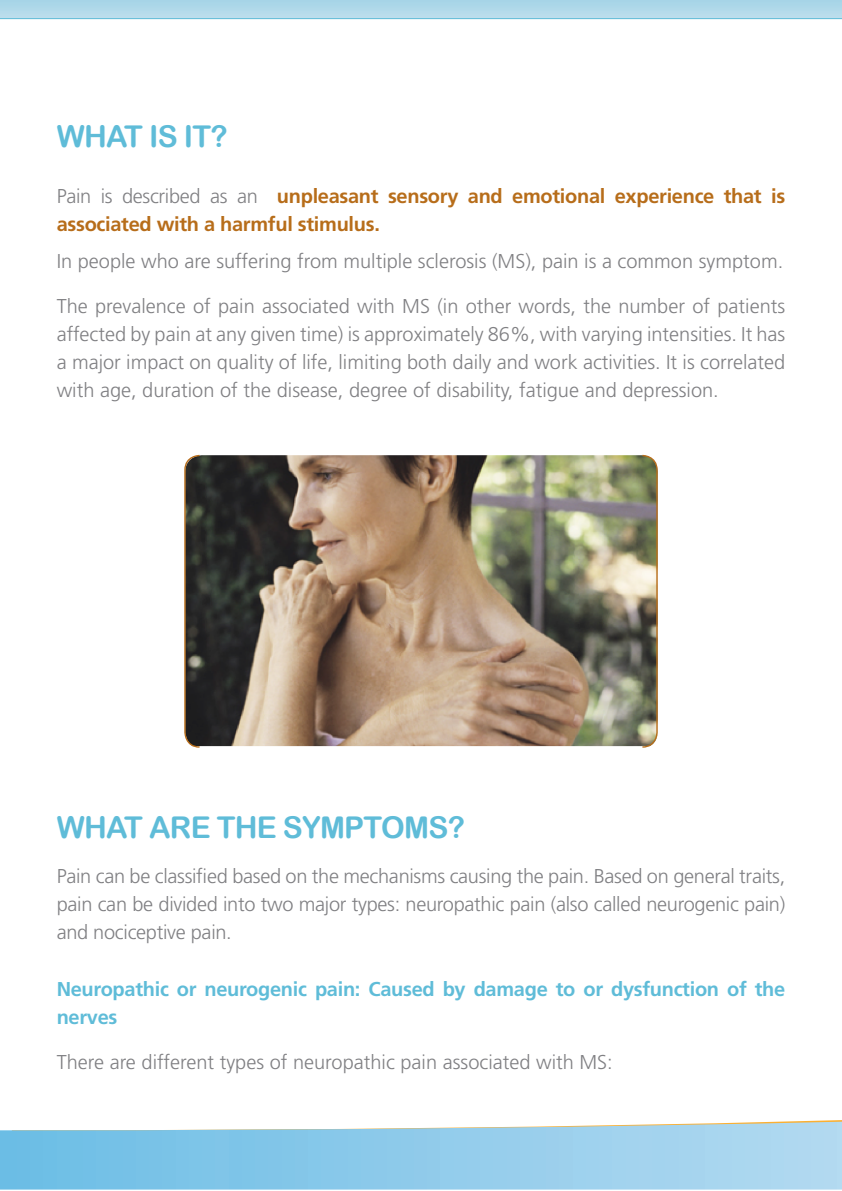
<style>
.page{position:relative;width:842px;height:1191px;background:#fff}
.page>*{position:absolute;margin:0;border:0;box-sizing:border-box;transform-origin:0 0}
.t1{font:30px "Arial Rounded MT Bold";letter-spacing:-.025em;color:#5fbcd8}
.t2{font:300 20px/28px "Frutiger";color:#808083;text-align:justify}
.t3{font:700 20px/28px "Frutiger";letter-spacing:-.015em;color:#b76d1a}
.t4{font:700 20px/28px "Frutiger";letter-spacing:-.015em;color:#5fbcd8}
.s1{font-weight:300;color:#808083}
</style>
<div class="page">
<div style="left:0;top:0;width:842px;height:19px;background:#b1d9ea"></div>
<hr style="left:0;top:18px;width:842px;height:1px;background:#5fbcd8">
<svg style="left:0;top:1121px;width:842px;height:68px;background:#9acfeb"></svg>
<img style="left:201px;top:455px;width:440px;height:291px">
<svg style="left:641px;top:454px;width:17px;height:294px;background:#817c61"></svg>
<svg style="left:184px;top:454px;width:17px;height:294px;background:#413b32"></svg>
<p class="t1" style="left:57px;top:118px;width:172px">WHAT IS IT?</p>
<p class="t3" style="left:57px;top:182px;width:730px"><span class="s1">Pain is described as an</span> unpleasant sensory and emotional experience that is associated with a harmful stimulus.</p>
<p class="t2" style="left:57px;top:247px;width:728px">In people who are suffering from multiple sclerosis (MS), pain is a common symptom.</p>
<p class="t2" style="left:57px;top:292px;width:730px">The prevalence of pain associated with MS (in other words, the number of patients affected by pain at any given time) is approximately 86%, with varying intensities. It has a major impact on quality of life, limiting both daily and work activities. It is correlated with age, duration of the disease, degree of disability, fatigue and depression.</p>
<p class="t1" style="left:57px;top:809px;width:410px">WHAT ARE THE SYMPTOMS?</p>
<p class="t2" style="left:57px;top:862px;width:730px">Pain can be classified based on the mechanisms causing the pain. Based on general traits, pain can be divided into two major types: neuropathic pain (also called neurogenic pain) and nociceptive pain.</p>
<p class="t4" style="left:57px;top:974px;width:730px">Neuropathic or neurogenic pain: Caused by damage to or dysfunction of the nerves</p>
<p class="t2" style="left:57px;top:1047px;width:558px">There are different types of neuropathic pain associated with MS:</p>
</div>
